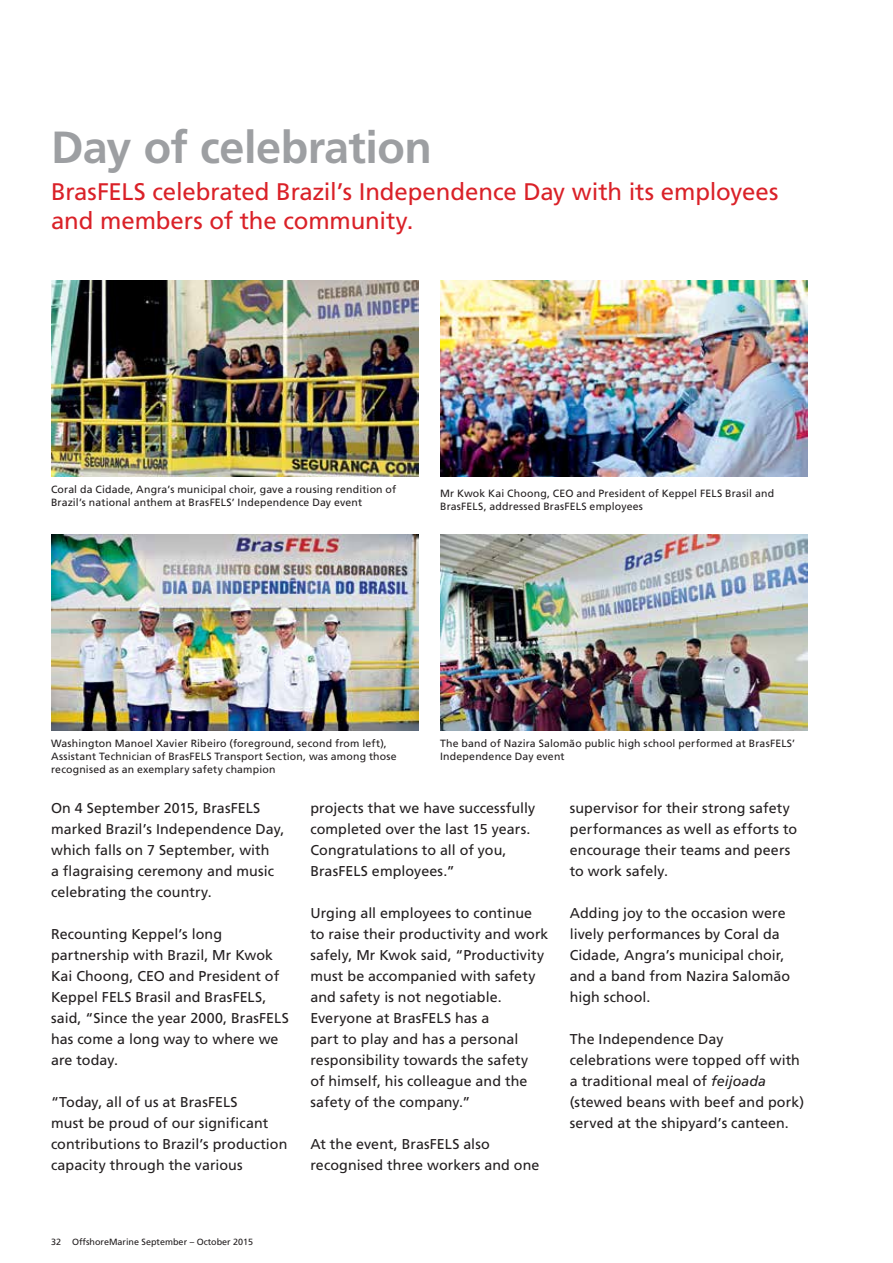
<style>
.page{position:relative;width:893px;height:1263px;background:#fff}
.page>*{position:absolute;margin:0;border:0;box-sizing:border-box;transform-origin:0 0}
.t1{font:700 45px "Frutiger";letter-spacing:-.01em;color:#9d9fa2}
.t2{font:24px/28.8px "Frutiger";letter-spacing:-.005em;color:#da2128}
.t3{font:14.25px/21px "Frutiger";letter-spacing:.005em;color:#231f20}
.t4{font:10.5px/12.8px "Frutiger";letter-spacing:.015em;color:#231f20}
.t5{font:9px "Frutiger";color:#231f20}
.s1{font-style:italic}
</style>
<div class="page">
<img style="left:440px;top:281px;width:368px;height:195px">
<img style="left:51px;top:281px;width:368px;height:195px">
<img style="left:51px;top:535px;width:368px;height:195px">
<img style="left:440px;top:535px;width:368px;height:195px">
<h1 class="t1" style="left:51px;top:120px;width:382px">Day of celebration</h1>
<h2 class="t2" style="left:51px;top:177px;width:729px">BrasFELS celebrated Brazil’s Independence Day with its employees and members of the community.</h2>
<p class="t4" style="left:51px;top:483px;width:347px">Coral da Cidade, Angra’s municipal choir, gave a rousing rendition of<br>Brazil’s national anthem at BrasFELS’ Independence Day event</p>
<p class="t4" style="left:440px;top:487px;width:335px">Mr Kwok Kai Choong, CEO and President of Keppel FELS Brasil and<br>BrasFELS, addressed BrasFELS employees</p>
<p class="t4" style="left:51px;top:737px;width:347px">Washington Manoel Xavier Ribeiro (foreground, second from left),<br>Assistant Technician of BrasFELS Transport Section, was among those recognised as an exemplary safety champion</p>
<p class="t4" style="left:440px;top:737px;width:356px">The band of Nazira Salomão public high school performed at BrasFELS’<br>Independence Day event</p>
<p class="t3" style="left:51px;top:797px;width:235px">On 4 September 2015, BrasFELS marked Brazil’s Independence Day, which falls on 7 September, with<br>a flagraising ceremony and music celebrating the country.</p>
<p class="t3" style="left:51px;top:923px;width:239px">Recounting Keppel’s long partnership with Brazil, Mr Kwok<br>Kai Choong, CEO and President of<br>Keppel FELS Brasil and BrasFELS, said, “Since the year 2000, BrasFELS has come a long way to where we are today.</p>
<p class="t3" style="left:51px;top:1091px;width:238px">“Today, all of us at BrasFELS<br>must be proud of our significant contributions to Brazil’s production capacity through the various</p>
<p class="t3" style="left:310px;top:797px;width:226px">projects that we have successfully completed over the last 15 years.<br>Congratulations to all of you,<br>BrasFELS employees.”</p>
<p class="t3" style="left:310px;top:902px;width:240px">Urging all employees to continue to raise their productivity and work safely, Mr Kwok said, “Productivity must be accompanied with safety and safety is not negotiable.<br>Everyone at BrasFELS has a<br>part to play and has a personal responsibility towards the safety<br>of himself, his colleague and the safety of the company.”</p>
<p class="t3" style="left:310px;top:1133px;width:231px">At the event, BrasFELS also recognised three workers and one</p>
<p class="t3" style="left:570px;top:797px;width:229px">supervisor for their strong safety performances as well as efforts to encourage their teams and peers to work safely.</p>
<p class="t3" style="left:570px;top:902px;width:222px">Adding joy to the occasion were lively performances by Coral da<br>Cidade, Angra’s municipal choir, and a band from Nazira Salomão high school.</p>
<p class="t3" style="left:570px;top:1028px;width:236px">The Independence Day celebrations were topped off with a traditional meal of <span class="s1">feijoada </span>(stewed beans with beef and pork) served at the shipyard’s canteen.</p>
<p class="t5" style="left:51px;top:1237px;width:204px">32 OffshoreMarine September – October 2015</p>
</div>
